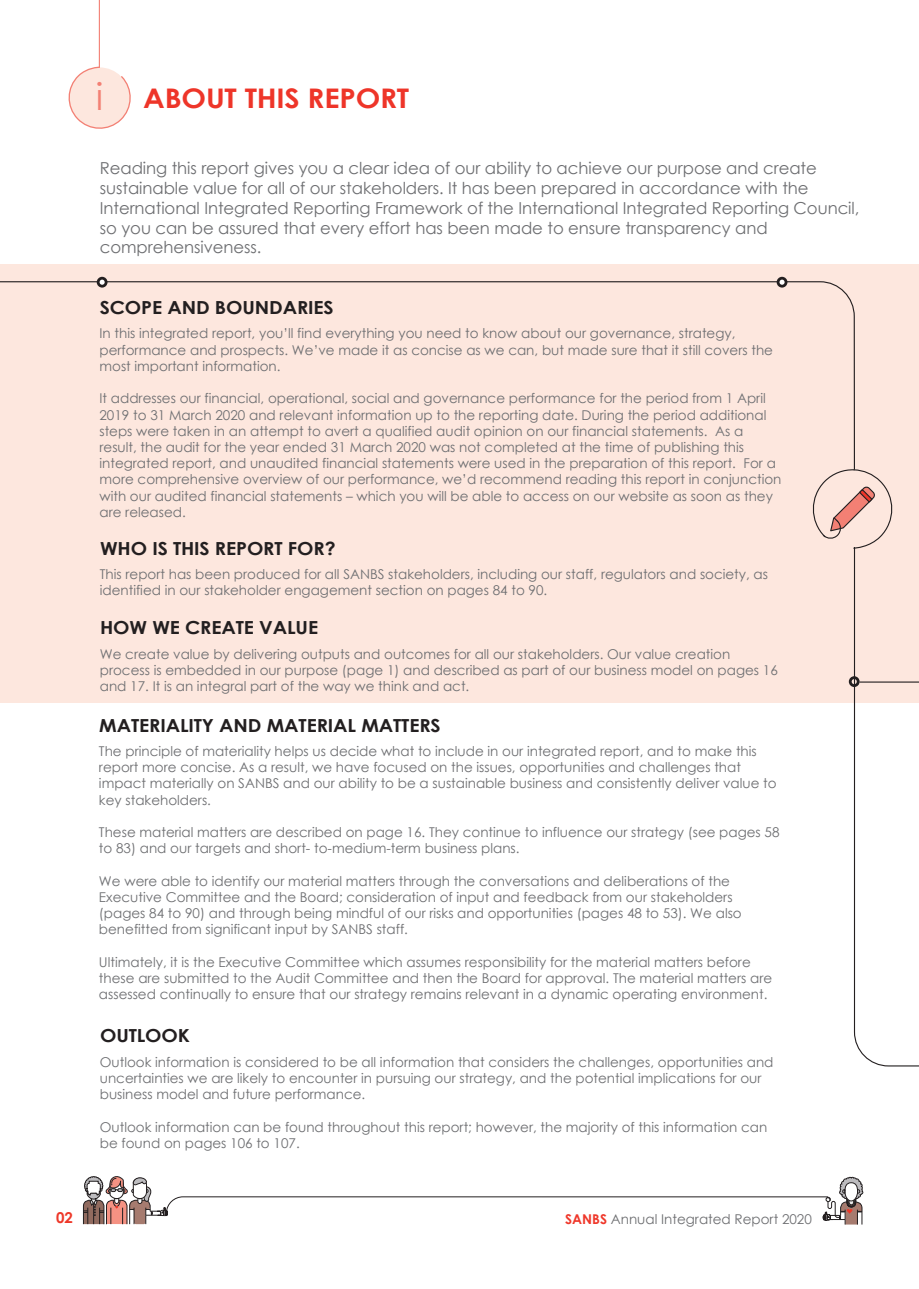
<style>
.page{position:relative;width:919px;height:1289px;background:#fff}
.page>*{position:absolute;margin:0;border:0;box-sizing:border-box;transform-origin:0 0}
.t1{font:37.5px "Century Gothic";color:#f38074}
.t2{font:700 27px "Century Gothic";letter-spacing:-.005em;color:#ee3529;scale:1.09 1}
.t3{font:700 18px "Century Gothic";letter-spacing:-.005em;color:#231f20;scale:1.09 1}
.t4{font:16.5px/19.8px "Century Gothic";letter-spacing:-.005em;color:#6d6e71}
.t5{font:700 15px "Century Gothic";color:#ee3829}
.t6{font:13.5px/16.2px "Century Gothic";color:#6d6e71}
.t7{font:13.5px "Century Gothic";color:#6c6d70}
.s1{font-weight:700;color:#ef382b}
</style>
<div class="page">
<div style="left:0;top:264px;width:918px;height:439px;background:#fde7de"></div>
<svg style="left:68px;top:66px;width:63px;height:63px"></svg>
<hr style="left:99px;top:0;width:1px;height:67px;background:#f38074">
<svg style="left:0;top:280px;width:855px;height:188px"></svg>
<svg style="left:97px;top:277px;width:10px;height:10px"></svg>
<svg style="left:100px;top:279px;width:5px;height:6px"></svg>
<svg style="left:776px;top:277px;width:11px;height:10px"></svg>
<svg style="left:779px;top:279px;width:5px;height:6px"></svg>
<svg style="left:812px;top:468px;width:106px;height:599px"></svg>
<svg style="left:83px;top:1176px;width:780px;height:49px"></svg>
<h1 class="t1" style="left:96px;top:70px;width:9px">i</h1>
<h2 class="t2" style="left:143px;top:77px;width:245px">ABOUT THIS REPORT</h2>
<p class="t4" style="left:100px;top:158px;width:760px">Reading this report gives you a clear idea of our ability to achieve our purpose and create sustainable value for all of our stakeholders. It has been prepared in accordance with the International Integrated Reporting Framework of the International Integrated Reporting Council, so you can be assured that every effort has been made to ensure transparency and comprehensiveness.</p>
<h3 class="t3" style="left:100px;top:294px;width:216px">SCOPE AND BOUNDARIES</h3>
<p class="t6" style="left:99px;top:325px;width:675px">In this integrated report, you’ll find everything you need to know about our governance, strategy, performance and prospects. We’ve made it as concise as we can, but made sure that it still covers the most important information.</p>
<p class="t6" style="left:99px;top:390px;width:683px">It addresses our financial, operational, social and governance performance for the period from 1 April 2019 to 31 March 2020 and relevant information up to the reporting date. During the period additional steps were taken in an attempt to avert a qualified audit opinion on our financial statements. As a result, the audit for the year ended 31 March 2020 was not completed at the time of publishing this integrated report, and unaudited financial statements were used in the preparation of this report. For a more comprehensive overview of our performance, we’d recommend reading this report in conjunction with our audited financial statements – which you will be able to access on our website as soon as they are released.</p>
<h3 class="t3" style="left:100px;top:534px;width:217px">WHO IS THIS REPORT FOR?</h3>
<p class="t6" style="left:100px;top:566px;width:669px">This report has been produced for all SANBS stakeholders, including our staff, regulators and society, as identified in our stakeholder engagement section on pages 84 to 90.</p>
<h3 class="t3" style="left:100px;top:614px;width:201px">HOW WE CREATE VALUE</h3>
<p class="t6" style="left:100px;top:645px;width:679px">We create value by delivering outputs and outcomes for all our stakeholders. Our value creation process is embedded in our purpose (page 1) and described as part of our business model on pages 16 and 17. It is an integral part of the way we think and act.</p>
<h3 class="t3" style="left:99px;top:711px;width:315px">MATERIALITY AND MATERIAL MATTERS</h3>
<p class="t6" style="left:99px;top:742px;width:679px">The principle of materiality helps us decide what to include in our integrated report, and to make this report more concise. As a result, we have focused on the issues, opportunities and challenges that impact materially on SANBS and our ability to be a sustainable business and consistently deliver value to key stakeholders.</p>
<p class="t6" style="left:99px;top:823px;width:682px">These material matters are described on page 16. They continue to influence our strategy (see pages 58 to 83) and our targets and short- to-medium-term business plans.</p>
<p class="t6" style="left:99px;top:872px;width:644px">We were able to identify our material matters through the conversations and deliberations of the Executive Committee and the Board; consideration of input and feedback from our stakeholders (pages 84 to 90) and through being mindful of our risks and opportunities (pages 48 to 53). We also benefitted from significant input by SANBS staff.</p>
<p class="t6" style="left:99px;top:953px;width:674px">Ultimately, it is the Executive Committee which assumes responsibility for the material matters before these are submitted to the Audit Committee and then the Board for approval. The material matters are assessed continually to ensure that our strategy remains relevant in a dynamic operating environment.</p>
<h3 class="t3" style="left:100px;top:1022px;width:84px">OUTLOOK</h3>
<p class="t6" style="left:100px;top:1053px;width:675px">Outlook information is considered to be all information that considers the challenges, opportunities and uncertainties we are likely to encounter in pursuing our strategy, and the potential implications for our business model and future performance.</p>
<p class="t6" style="left:100px;top:1118px;width:669px">Outlook information can be found throughout this report; however, the majority of this information can be found on pages 106 to 107.</p>
<p class="t5" style="left:56px;top:1206px;width:18px">02</p>
<p class="t7" style="left:565px;top:1209px;width:248px"><span class="s1">SANBS</span> Annual Integrated Report 2020</p>
</div>
